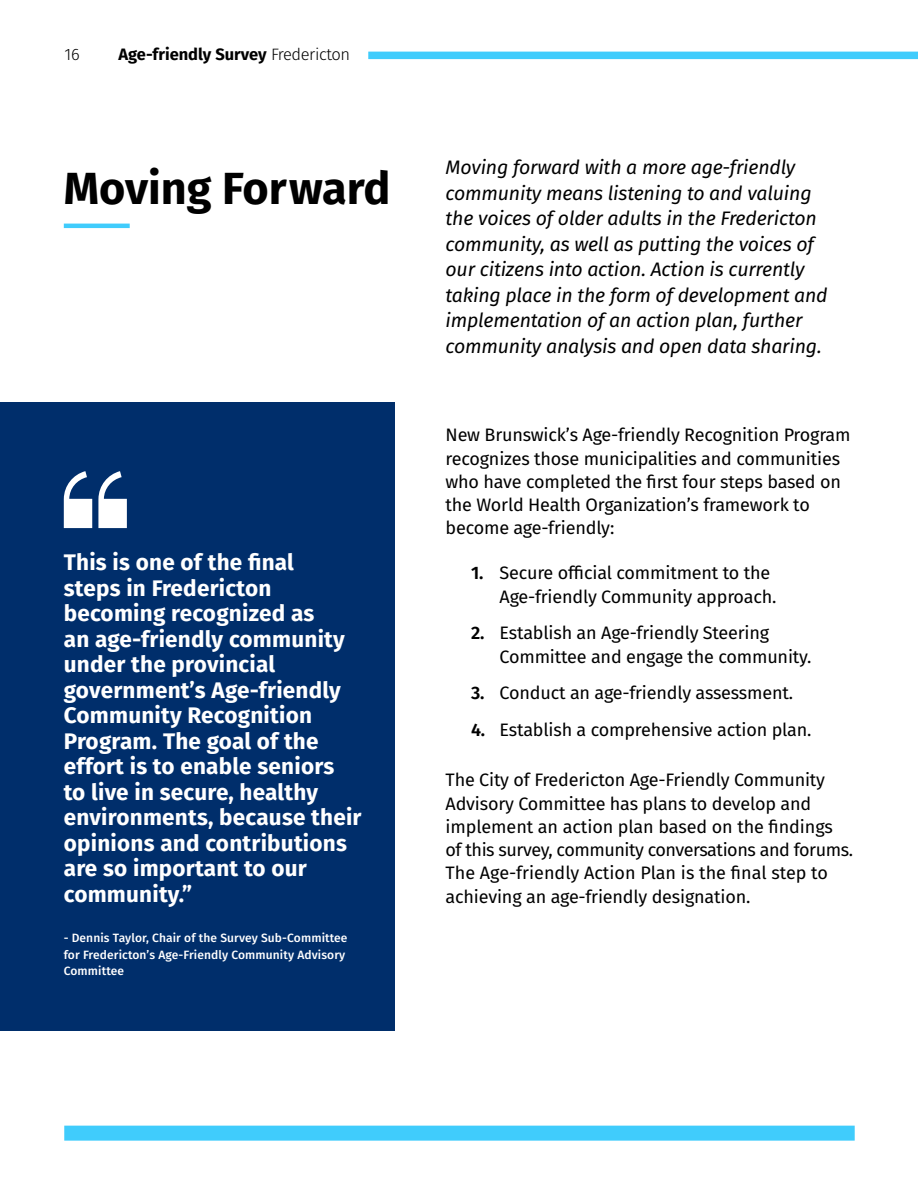
<style>
.page{position:relative;width:918px;height:1188px;background:#fff}
.page>*{position:absolute;margin:0;border:0;box-sizing:border-box;transform-origin:0 0}
.t1{font:700 45px "Fira Sans";color:#000}
.t2{font:700 22.5px/25.5px "Fira Sans";letter-spacing:.01em;color:#fff}
.t3{font:italic 19.5px/25.5px "Fira Sans";letter-spacing:-.01em;color:#000}
.t4{font:18px/23.2px "Fira Sans";letter-spacing:-.01em;color:#000}
.t5{font:700 16.5px "Fira Sans";color:#000}
.t6{font:300 16.5px "Fira Sans";color:#000}
.t7{font:500 12px/16.5px "Fira Sans";letter-spacing:.01em;color:#fff}
.s1{font-weight:300}
.s2{font-weight:600}
</style>
<div class="page">
<div style="left:368px;top:52px;width:550px;height:7px;background:#40ccfc"></div>
<hr style="left:64px;top:224px;width:66px;height:4px;background:#40ccfc">
<div style="left:0;top:402px;width:395px;height:628px;background:#002e6b"></div>
<svg style="left:64px;top:471px;width:63px;height:57px"></svg>
<div style="left:64px;top:1126px;width:791px;height:15px;background:#40ccfc"></div>
<p class="t6" style="left:64px;top:43px;width:17px">16</p>
<p class="t5" style="left:119px;top:41px;width:233px">Age-friendly Survey <span class="s1">Fredericton</span></p>
<h1 class="t1" style="left:64px;top:150px;width:328px">Moving Forward</h1>
<p class="t3" style="left:446px;top:154px;width:384px">Moving forward with a more age-friendly community means listening to and valuing the voices of older adults in the Fredericton community, as well as putting the voices of our citizens into action. Action is currently taking place in the form of development and implementation of an action plan, further community analysis and open data sharing.</p>
<p class="t2" style="left:64px;top:548px;width:299px">This is one of the final<br>steps in Fredericton becoming recognized as<br>an age-friendly community under the provincial government’s Age-friendly<br>Community Recognition<br>Program. The goal of the effort is to enable seniors<br>to live in secure, healthy environments, because their opinions and contributions are so important to our community.”</p>
<p class="t7" style="left:64px;top:929px;width:285px">- Dennis Taylor, Chair of the Survey Sub-Committee for Fredericton’s Age-Friendly Community Advisory<br>Committee</p>
<p class="t4" style="left:446px;top:423px;width:406px">New Brunswick’s Age-friendly Recognition Program recognizes those municipalities and communities who have completed the first four steps based on the World Health Organization’s framework to become age-friendly:</p>
<p class="t4" style="left:500px;top:561px;width:278px;text-indent:-28px"><span class="s2">1.</span> Secure official commitment to the<br>Age-friendly Community approach.</p>
<p class="t4" style="left:500px;top:621px;width:313px;text-indent:-28px"><span class="s2">2.</span> Establish an Age-friendly Steering<br>Committee and engage the community.</p>
<p class="t4" style="left:471px;top:681px;width:324px"><span class="s2">3.</span> Conduct an age-friendly assessment.</p>
<p class="t4" style="left:471px;top:718px;width:342px"><span class="s2">4.</span> Establish a comprehensive action plan.</p>
<p class="t4" style="left:446px;top:768px;width:409px">The City of Fredericton Age-Friendly Community Advisory Committee has plans to develop and implement an action plan based on the findings of this survey, community conversations and forums.<br>The Age-friendly Action Plan is the final step to achieving an age-friendly designation.</p>
</div>
